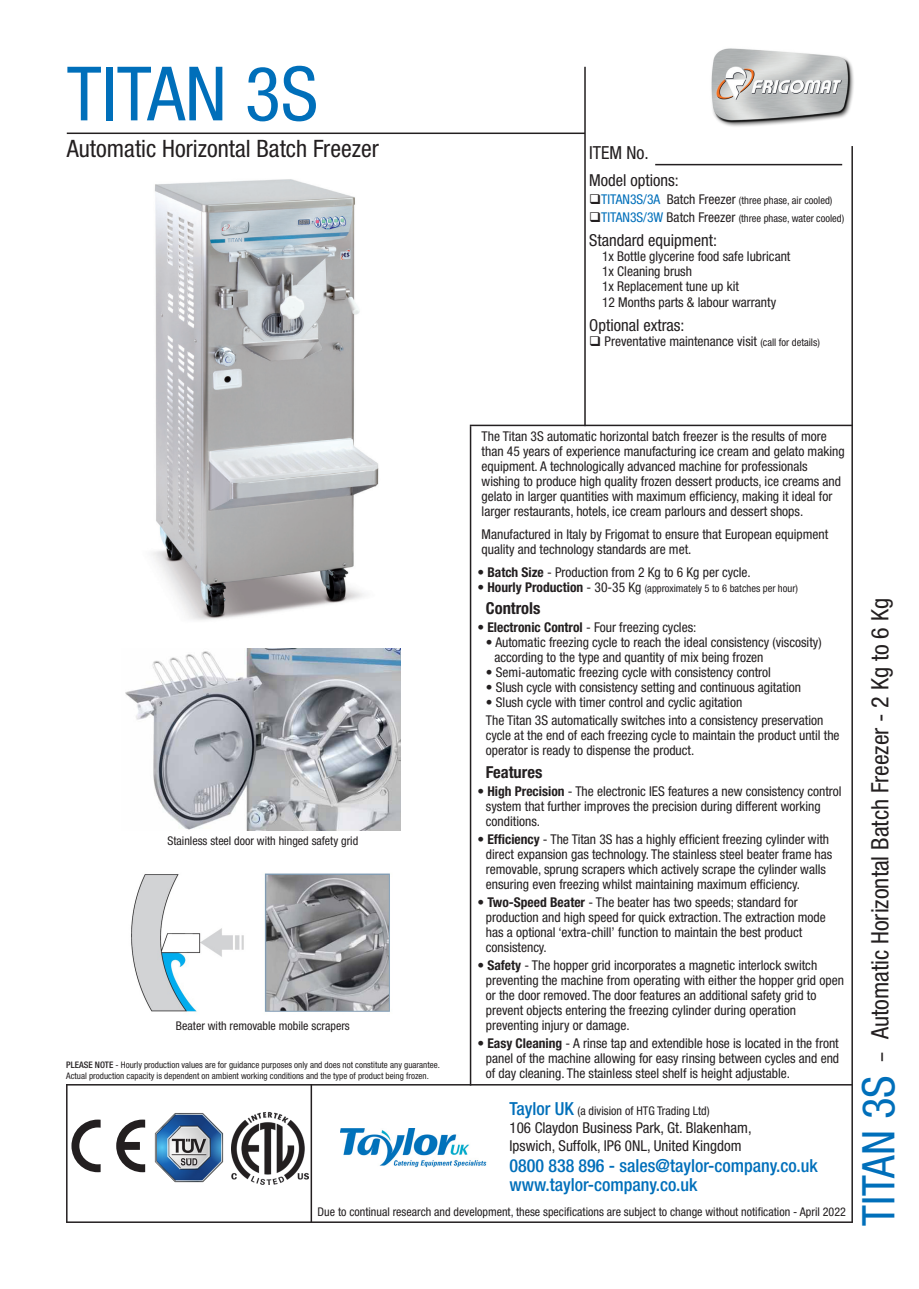
<style>
.page{position:relative;width:919px;height:1289px;background:#fff}
.page>*{position:absolute;margin:0;border:0;box-sizing:border-box;transform-origin:0 0}
.t1{font:condensed 75px "Helvetica Neue LT Std";color:#006fba}
.t2{font:condensed 24px "Helvetica Neue LT Std";color:#231f20}
.t3{font:500 condensed 18px "Helvetica Neue LT Std";color:#006fba}
.t4{font:condensed 18px "Helvetica Neue LT Std";color:#231f20}
.t5{font:condensed 16.5px "Helvetica Neue LT Std";color:#231f20}
.t6{font:700 condensed 16.5px "Helvetica Neue LT Std";color:#231f20}
.t7{font:condensed 15px "Helvetica Neue LT Std";color:#231f20}
.t8{font:condensed 13.5px/15px "Helvetica Neue LT Std";color:#231f20}
.t9{font:condensed 12px "Helvetica Neue LT Std";color:#231f20}
.t10{font:condensed 10.5px "Helvetica Neue LT Std";color:#231f20}
.t11{font:condensed 9px "Helvetica Neue LT Std";color:#231f20}
.s1{font-size:13.5px;color:#006fba}
.s2{font-size:13.5px}
.s3{font-size:10.5px}
.s4{font-weight:700}
.s5{font-weight:700;font-size:13.5px}
.s6{font-weight:500;font-size:18px;color:#006fba}
.s7{font-weight:500}
.s8{font-size:45px;color:#006fba}
.s9{font-weight:100;font-size:45px}
</style>
<div class="page">
<hr style="left:655px;top:164px;width:187px;height:1px;background:#231f20">
<hr style="left:67px;top:132px;width:518px;height:2px;background:#231f20">
<hr style="left:470px;top:424px;width:382px;height:2px;background:#231f20">
<hr style="left:584px;top:67px;width:1px;height:359px;background:#231f20">
<hr style="left:851px;top:146px;width:1px;height:1076px;background:#231f20">
<img style="left:340px;top:1128px;width:147px;height:39px">
<hr style="left:470px;top:426px;width:1px;height:659px;background:#231f20">
<hr style="left:66px;top:1084px;width:786px;height:1px;background:#231f20">
<hr style="left:310px;top:1084px;width:2px;height:138px;background:#231f20">
<hr style="left:66px;top:1084px;width:2px;height:138px;background:#231f20">
<hr style="left:66px;top:1221px;width:786px;height:1px;background:#231f20">
<img style="left:154px;top:1113px;width:70px;height:70px">
<img style="left:231px;top:1112px;width:77px;height:72px">
<img style="left:152px;top:179px;width:227px;height:441px">
<svg style="left:116px;top:1119px;width:29px;height:53px"></svg>
<svg style="left:71px;top:1119px;width:30px;height:53px"></svg>
<img style="left:711px;top:48px;width:143px;height:79px">
<img style="left:125px;top:648px;width:276px;height:182px">
<img style="left:131px;top:873px;width:259px;height:139px">
<p class="t1" style="left:67px;top:50px;width:253px">TITAN 3S</p>
<p class="t2" style="left:67px;top:134px;width:313px">Automatic Horizontal Batch Freezer</p>
<p class="t4" style="left:589px;top:142px;width:61px">ITEM No.</p>
<p class="t5" style="left:589px;top:171px;width:91px">Model options:</p>
<p class="t10" style="left:589px;top:194px;width:245px">❑<span class="s1">TITAN3S/3A</span> <span class="s2">Batch Freezer</span> (three phase, air cooled)</p>
<p class="t10" style="left:589px;top:212px;width:256px">❑<span class="s1">TITAN3S/3W</span> <span class="s2">Batch Freezer</span> (three phase, water cooled)</p>
<p class="t5" style="left:589px;top:231px;width:129px">Standard equipment:</p>
<p class="t8" style="left:602px;top:249px;width:190px">1x Bottle glycerine food safe lubricant</p>
<p class="t8" style="left:602px;top:264px;width:91px">1x Cleaning brush</p>
<p class="t8" style="left:602px;top:279px;width:138px">1x Replacement tune up kit</p>
<p class="t8" style="left:602px;top:295px;width:176px">12 Months parts &amp; labour warranty</p>
<p class="t5" style="left:589px;top:316px;width:97px">Optional extras:</p>
<p class="t8" style="left:589px;top:334px;width:232px">❑ Preventative maintenance visit <span class="s3">(call for details)</span></p>
<p class="t8" style="left:481px;top:429px;width:364px">The Titan 3S automatic horizontal batch freezer is the results of more than 45 years of experience manufacturing ice cream and gelato making equipment. A technologically advanced machine for professionals wishing to produce high quality frozen dessert products, ice creams and gelato in larger quantities with maximum efficiency, making it ideal for larger restaurants, hotels, ice cream parlours and dessert shops.</p>
<p class="t8" style="left:481px;top:526px;width:348px">Manufactured in Italy by Frigomat to ensure that European equipment quality and technology standards are met.</p>
<p class="t8" style="left:477px;top:564px;width:275px">• <span class="s4">Batch Size</span> - Production from 2 Kg to 6 Kg per cycle.</p>
<p class="t10" style="left:477px;top:581px;width:322px"><span class="s2">•</span> <span class="s5">Hourly Production</span> <span class="s2">- 30-35 Kg</span> (approximately 5 to 6 batches per hour)</p>
<p class="t6" style="left:486px;top:598px;width:56px">Controls</p>
<p class="t8" style="left:477px;top:619px;width:220px">• <span class="s4">Electronic Control</span> - Four freezing cycles:</p>
<p class="t8" style="left:486px;top:634px;width:337px">• Automatic freezing cycle to reach the ideal consistency (viscosity)</p>
<p class="t8" style="left:494px;top:649px;width:271px">according to the type and quantity of mix being frozen</p>
<p class="t8" style="left:486px;top:664px;width:286px">• Semi-automatic freezing cycle with consistency control</p>
<p class="t8" style="left:486px;top:679px;width:317px">• Slush cycle with consistency setting and continuous agitation</p>
<p class="t8" style="left:486px;top:694px;width:258px">• Slush cycle with timer control and cyclic agitation</p>
<p class="t8" style="left:486px;top:712px;width:355px">The Titan 3S automatically switches into a consistency preservation cycle at the end of each freezing cycle to maintain the product until the</p>
<p class="t8" style="left:486px;top:742px;width:210px">operator is ready to dispense the product.</p>
<p class="t6" style="left:486px;top:761px;width:58px">Features</p>
<p class="t8" style="left:477px;top:783px;width:366px">• <span class="s4">High Precision</span> - The electronic IES features a new consistency control</p>
<p class="t8" style="left:486px;top:798px;width:336px">system that further improves the precision during different working conditions.</p>
<p class="t8" style="left:477px;top:831px;width:353px">• <span class="s4">Efficiency</span> - The Titan 3S has a highly efficient freezing cylinder with</p>
<p class="t8" style="left:486px;top:846px;width:348px">direct expansion gas technology. The stainless steel beater frame has</p>
<p class="t8" style="left:486px;top:861px;width:341px">removable, sprung scrapers which actively scrape the cylinder walls ensuring even freezing whilst maintaining maximum efficiency.</p>
<p class="t8" style="left:477px;top:894px;width:322px">• <span class="s4">Two-Speed Beater</span> - The beater has two speeds; standard for</p>
<p class="t8" style="left:486px;top:909px;width:341px">production and high speed for quick extraction. The extraction mode</p>
<p class="t8" style="left:486px;top:924px;width:318px">has a optional ‘extra-chill’ function to maintain the best product</p>
<p class="t8" style="left:486px;top:939px;width:62px">consistency.</p>
<p class="t8" style="left:477px;top:957px;width:341px">• <span class="s4">Safety</span> - The hopper grid incorporates a magnetic interlock switch</p>
<p class="t8" style="left:486px;top:972px;width:359px">preventing the machine from operating with either the hopper grid open or the door removed. The door features an additional safety grid to</p>
<p class="t8" style="left:486px;top:1002px;width:312px">prevent objects entering the freezing cylinder during operation</p>
<p class="t8" style="left:486px;top:1017px;width:145px">preventing injury or damage.</p>
<p class="t8" style="left:477px;top:1035px;width:363px">• <span class="s4">Easy Cleaning</span> - A rinse tap and extendible hose is located in the front</p>
<p class="t8" style="left:486px;top:1050px;width:355px">panel of the machine allowing for easy rinsing between cycles and end of day cleaning. The stainless steel shelf is height adjustable.</p>
<p class="t9" style="left:509px;top:1103px;width:202px"><span class="s6">Taylor UK</span> (a division of HTG Trading Ltd)</p>
<p class="t7" style="left:509px;top:1118px;width:243px">106 Claydon Business Park, Gt. Blakenham,</p>
<p class="t7" style="left:509px;top:1136px;width:233px">Ipswich, Suffolk, IP6 0NL, United Kingdom</p>
<p class="t3" style="left:509px;top:1154px;width:310px">0800 838 896 - sales@taylor-company.co.uk</p>
<p class="t3" style="left:509px;top:1173px;width:189px">www.taylor-company.co.uk</p>
<p class="t9" style="left:317px;top:1205px;width:529px">Due to continual research and development, these specifications are subject to change without notification - April 2022</p>
<p class="t9" style="left:167px;top:833px;width:192px">Stainless steel door with hinged safety grid</p>
<p class="t9" style="left:176px;top:1019px;width:175px">Beater with removable mobile scrapers</p>
<p class="t11" style="left:66px;top:1059px;width:375px"><span class="s7">PLEASE NOTE</span> - Hourly production values are for guidance purposes only and does not constitute any guarantee.</p>
<p class="t11" style="left:66px;top:1070px;width:364px">Actual production capacity is dependent on ambient working conditions and the type of product being frozen.</p>
<p class="t2" style="left:865px;top:1226px;width:629px;rotate:-90deg"><span class="s8">TITAN 3S</span> <span class="s9">-</span> Automatic Horizontal Batch Freezer - 2 Kg to 6 Kg</p>
</div>
